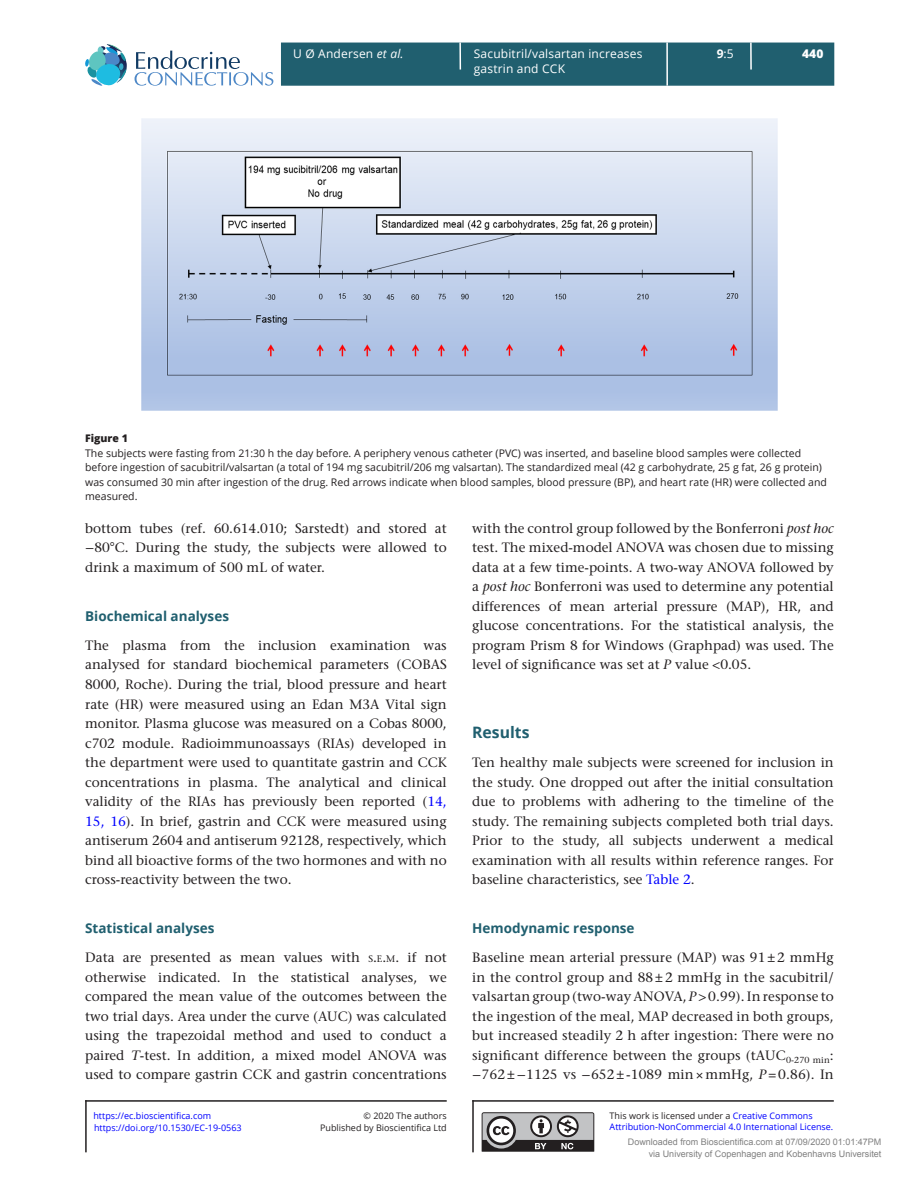
<style>
.page{position:relative;width:919px;height:1187px;background:#fff}
.page>*{position:absolute;margin:0;border:0;box-sizing:border-box;transform-origin:0 0}
.t1{font:700 15.75px "Open Sans";color:#205f6f}
.TXT{font:500 13.5px/19.5px "Stone Serif Std";color:#231f20;text-align:justify}
.TXI{font:500 13.5px/19.5px "Stone Serif Std";color:#231f20;text-align:justify}
.t2{font:700 13.5px "Open Sans";color:#205f6f}
.t3{font:12px/14.7px "Open Sans";letter-spacing:.015em;color:#fff}
.t4{font:800 12px "Open Sans";color:#fff}
.FC{font:10.5px/14.7px "Open Sans";color:#231f20}
.FC-2{font:800 10.5px "Open Sans";color:#231f20}
.t5{font:9px "Open Sans";color:#00f}
.t6{font:9px/12px "Arial";color:#808080;text-align:right}
.t7{font:9px/11.6px "Open Sans";color:#231f20;text-align:right}
.s1{font-style:italic}
.s2{font-weight:700}
.s3{font-family:"STIX General";font-weight:400}
.s4{color:#00f}
.s5{font-size:9.45px}
.s6{font-style:inherit}
</style>
<div class="page">
<div style="left:281px;top:43px;width:553px;height:43px;background:#205f6f;border:2px solid #205f6f"></div>
<svg style="left:750px;top:43px;width:1px;height:27px"></svg>
<hr style="left:459px;top:43px;width:2px;height:27px;background:#fff">
<svg style="left:134px;top:51px;width:139px;height:35px"></svg>
<svg style="left:85px;top:44px;width:42px;height:42px"></svg>
<hr style="left:666px;top:43px;width:2px;height:43px;background:#fff">
<img style="left:141px;top:118px;width:637px;height:293px">
<svg style="left:481px;top:1112px;width:113px;height:39px"></svg>
<hr style="left:472px;top:1100px;width:361px;height:1px;background:#231f20">
<hr style="left:472px;top:1100px;width:1px;height:52px;background:#231f20">
<hr style="left:85px;top:1100px;width:361px;height:1px;background:#231f20">
<hr style="left:85px;top:1100px;width:2px;height:52px;background:#231f20">
<p class="t3" style="left:293px;top:46px;width:112px">U Ø Andersen <span class="s1">et al.</span></p>
<p class="t3" style="left:474px;top:46px;width:170px">Sacubitril/valsartan increases gastrin and CCK</p>
<p class="t4" style="left:802px;top:45px;width:23px">440</p>
<p class="t3" style="left:716px;top:46px;width:18px"><span class="s2">9</span>:5</p>
<p class="FC-2" style="left:85px;top:430px;width:44px">Figure 1</p>
<p class="FC" style="left:85px;top:445px;width:743px">The subjects were fasting from 21:30 h the day before. A periphery venous catheter (PVC) was inserted, and baseline blood samples were collected before ingestion of sacubitril/valsartan (a total of 194 mg sacubitril/206 mg valsartan). The standardized meal (42 g carbohydrate, 25 g fat, 26 g protein) was consumed 30 min after ingestion of the drug. Red arrows indicate when blood samples, blood pressure (BP), and heart rate (HR) were collected and measured.</p>
<p class="TXI" style="left:85px;top:518px;width:363px">bottom tubes (ref. 60.614.010; Sarstedt) and stored at <span class="s3">−</span>80°C. During the study, the subjects were allowed to drink a maximum of 500 mL of water.</p>
<h2 class="t2" style="left:85px;top:606px;width:145px">Biochemical analyses</h2>
<p class="TXT" style="left:85px;top:635px;width:363px">The plasma from the inclusion examination was analysed for standard biochemical parameters (COBAS 8000, Roche). During the trial, blood pressure and heart rate (HR) were measured using an Edan M3A Vital sign monitor. Plasma glucose was measured on a Cobas 8000, c702 module. Radioimmunoassays (RIAs) developed in the department were used to quantitate gastrin and CCK concentrations in plasma. The analytical and clinical validity of the RIAs has previously been reported (<span class="s4">14, 15, 16</span>). In brief, gastrin and CCK were measured using antiserum 2604 and antiserum 92128, respectively, which bind all bioactive forms of the two hormones and with no cross-reactivity between the two.</p>
<h2 class="t2" style="left:85px;top:918px;width:131px">Statistical analyses</h2>
<p class="TXT" style="left:85px;top:947px;width:363px">Data are presented as mean values with <span class="s5">S</span><span class="s6">.</span><span class="s5">E</span><span class="s6">.</span><span class="s5">M</span><span class="s6">.</span> if not otherwise indicated. In the statistical analyses, we compared the mean value of the outcomes between the two trial days. Area under the curve (AUC) was calculated using the trapezoidal method and used to conduct a paired <span class="s1">T</span>-test. In addition, a mixed model ANOVA was used to compare gastrin CCK and gastrin concentrations</p>
<p class="TXT" style="left:472px;top:518px;width:363px">with the control group followed by the Bonferroni <span class="s1">post hoc </span>test. The mixed-model ANOVA was chosen due to missing data at a few time-points. A two-way ANOVA followed by a <span class="s1">post hoc</span> Bonferroni was used to determine any potential differences of mean arterial pressure (MAP), HR, and glucose concentrations. For the statistical analysis, the program Prism 8 for Windows (Graphpad) was used. The level of significance was set at <span class="s1">P</span> value &lt;0.05.</p>
<h1 class="t1" style="left:472px;top:721px;width:59px">Results</h1>
<p class="TXT" style="left:472px;top:752px;width:363px">Ten healthy male subjects were screened for inclusion in the study. One dropped out after the initial consultation due to problems with adhering to the timeline of the study. The remaining subjects completed both trial days.<br>Prior to the study, all subjects underwent a medical examination with all results within reference ranges. For baseline characteristics, see <span class="s4">Table 2</span>.</p>
<h2 class="t2" style="left:472px;top:918px;width:164px">Hemodynamic response</h2>
<p class="TXT" style="left:472px;top:947px;width:363px">Baseline mean arterial pressure (MAP) was 91± 2 mmHg in the control group and 88± 2 mmHg in the sacubitril/ valsartan group (two-way ANOVA, <span class="s1">P</span> &gt; 0.99). In response to the ingestion of the meal, MAP decreased in both groups, but increased steadily 2 h after ingestion: There were no significant difference between the groups (tAUC<sub>0-270</sub> <sub>min</sub>: <span class="s3">−</span>762 ±<span class="s3">−</span>1125 vs <span class="s3">−</span>652 ± -1089 min×mmHg, <span class="s1">P</span> = 0.86). In</p>
<p class="t5" style="left:93px;top:1109px;width:119px">https://ec.bioscientifica.com</p>
<p class="t7" style="left:320px;top:1109px;width:128px">© 2020 The authors<br>Published by Bioscientifica Ltd</p>
<p class="t7" style="left:609px;top:1109px;width:204px">This work is licensed under a <span class="s4">Creative Commons</span></p>
<p class="t5" style="left:94px;top:1121px;width:149px">https://doi.org/10.1530/EC-19-0563</p>
<p class="t5" style="left:609px;top:1120px;width:225px">Attribution-NonCommercial 4.0 International License.</p>
<p class="t6" style="left:627px;top:1136px;width:255px">Downloaded from Bioscientifica.com at 07/09/2020 01:01:47PM via University of Copenhagen and Kobenhavns Universitet</p>
</div>
